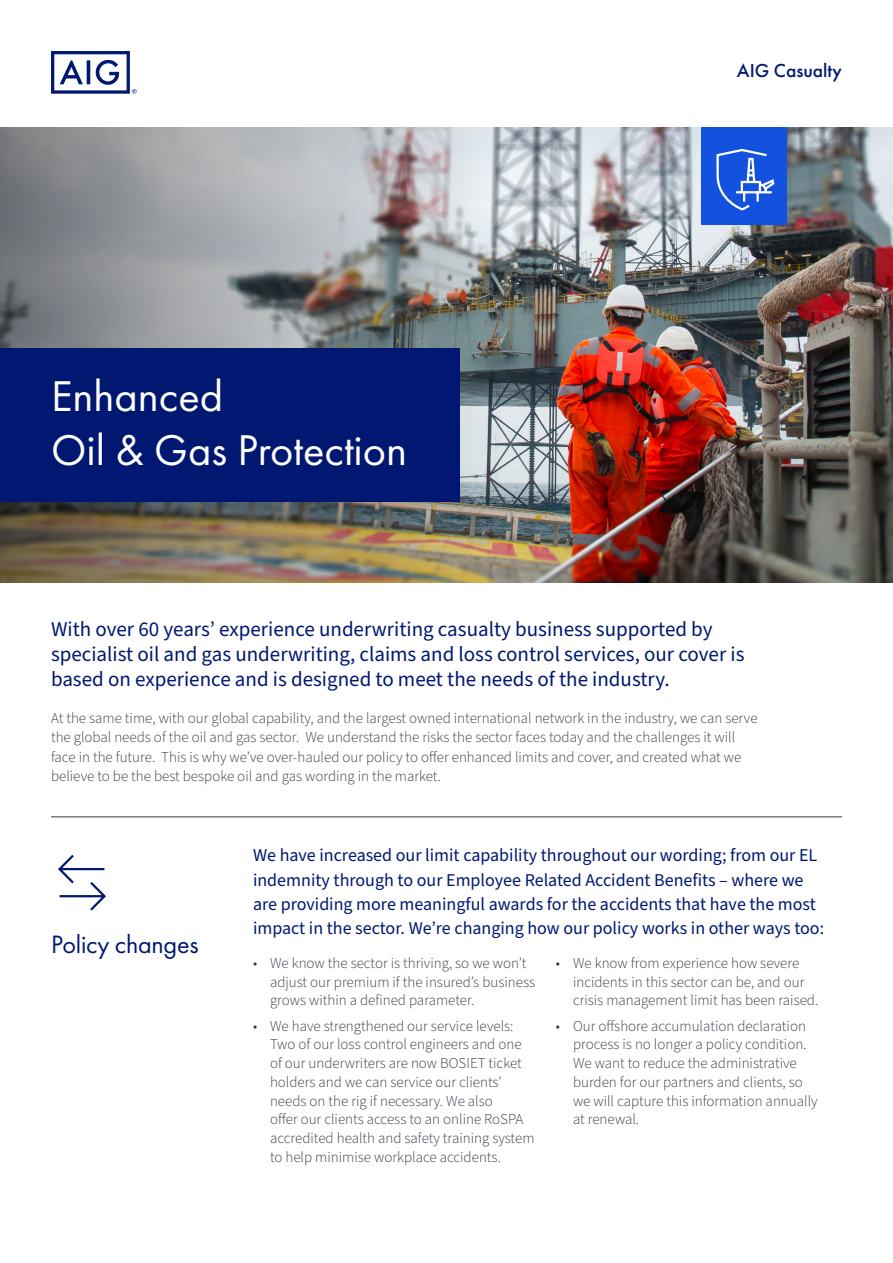
<style>
.page{position:relative;width:893px;height:1263px;background:#fff}
.page>*{position:absolute;margin:0;border:0;box-sizing:border-box;transform-origin:0 0}
.t1{font:44.7px/53.6px "Futura PT";color:#fff}
.subhead-large{font:26.1px "Futura PT";letter-spacing:-.01em;color:#001871}
.intro{font:21px/25.2px "Source Sans Pro";color:#001871}
.t2{font:500 19.5px "Futura PT";color:#001871}
.Body{font:18px/24px "Source Sans Pro";color:#001871}
.Body-2{font:300 15px/18.8px "Source Sans Pro";color:#343741}
</style>
<div class="page">
<img style="left:0;top:128px;width:893px;height:455px">
<div style="left:0;top:349px;width:459px;height:153px;background:#001871"></div>
<svg style="left:51px;top:51px;width:86px;height:43px"></svg>
<hr style="left:51px;top:816px;width:791px;height:1px;background:#343741">
<svg style="left:58px;top:854px;width:48px;height:57px"></svg>
<div style="left:701px;top:128px;width:85px;height:97px;background:#1352de"></div>
<svg style="left:716px;top:148px;width:59px;height:63px"></svg>
<p class="t1" style="left:51px;top:369px;width:358px">Enhanced<br>Oil &amp; Gas Protection</p>
<p class="t2" style="left:737px;top:59px;width:107px">AIG Casualty</p>
<p class="intro" style="left:51px;top:617px;width:695px">With over 60 years’ experience underwriting casualty business supported by specialist oil and gas underwriting, claims and loss control services, our cover is based on experience and is designed to meet the needs of the industry.</p>
<p class="Body-2" style="left:51px;top:709px;width:708px;line-height:19.5px">At the same time, with our global capability, and the largest owned international network in the industry, we can serve the global needs of the oil and gas sector. We understand the risks the sector faces today and the challenges it will face in the future. This is why we’ve over-hauled our policy to offer enhanced limits and cover, and created what we believe to be the best bespoke oil and gas wording in the market.</p>
<p class="subhead-large" style="left:51px;top:929px;width:149px">Policy changes</p>
<p class="Body" style="left:253px;top:844px;width:573px">We have increased our limit capability throughout our wording; from our EL indemnity through to our Employee Related Accident Benefits – where we are providing more meaningful awards for the accidents that have the most impact in the sector. We’re changing how our policy works in other ways too:</p>
<p class="Body-2" style="left:270px;top:954px;width:267px;text-indent:-17px">• We know the sector is thriving, so we won’t adjust our premium if the insured’s business grows within a defined parameter.</p>
<p class="Body-2" style="left:270px;top:1017px;width:266px;text-indent:-17px">• We have strengthened our service levels:<br>Two of our loss control engineers and one of our underwriters are now BOSIET ticket holders and we can service our clients’ needs on the rig if necessary. We also<br>offer our clients access to an online RoSPA accredited health and safety training system to help minimise workplace accidents.</p>
<p class="Body-2" style="left:573px;top:954px;width:247px;text-indent:-17px">• We know from experience how severe incidents in this sector can be, and our crisis management limit has been raised.</p>
<p class="Body-2" style="left:573px;top:1017px;width:246px;text-indent:-17px">• Our offshore accumulation declaration process is no longer a policy condition.<br>We want to reduce the administrative burden for our partners and clients, so we will capture this information annually at renewal.</p>
</div>
